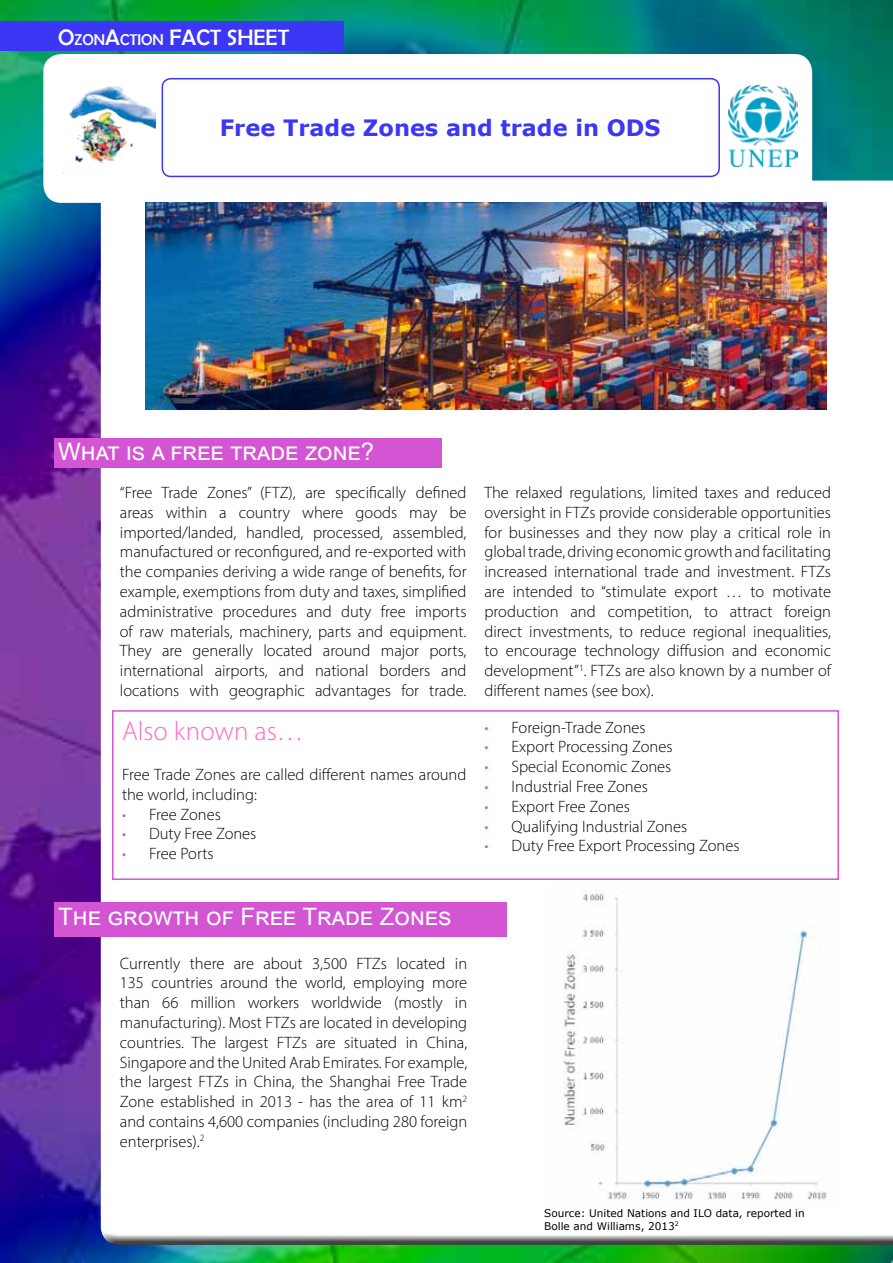
<style>
.page{position:relative;width:893px;height:1263px;background:#fff}
.page>*{position:absolute;margin:0;border:0;box-sizing:border-box;transform-origin:0 0}
.t1{font:300 27px "Myriad Pro";color:#ff69c2}
.t2{font:24px "Arial";color:#fff}
.t3{font:700 22.5px "Verdana";color:#3b37f4}
.t4{font:22.5px "Berlin Sans FB";color:#fff}
.t5{font:300 16.5px/19.8px "Myriad Pro";color:#000;text-align:justify}
.t6{font:10.5px/12.6px "MS Reference Sans Serif";color:#000}
.s1{font-size:15.75px}
.s2{color:#d355d3}
</style>
<div class="page">
<img style="left:0;top:0;width:893px;height:1263px">
<div style="left:98px;top:184px;width:795px;height:1061px;background:#fff"></div>
<div style="left:43px;top:54px;width:769px;height:149px;background:#fff;border-radius:18px"></div>
<div style="left:162px;top:78px;width:558px;height:99px;border:2px solid #3b37f4;border-radius:9px"></div>
<div style="left:0;top:21px;width:343px;height:29px;background:#3b37f4"></div>
<div style="left:54px;top:438px;width:387px;height:30px;background:#d355d3"></div>
<img style="left:62px;top:86px;width:93px;height:88px">
<img style="left:728px;top:85px;width:69px;height:81px">
<img style="left:146px;top:203px;width:680px;height:206px">
<div style="left:112px;top:710px;width:727px;height:170px;border:2px solid #d355d3"></div>
<div style="left:54px;top:903px;width:452px;height:34px;background:#d355d3"></div>
<img style="left:563px;top:889px;width:264px;height:311px">
<h3 class="t4" style="left:58px;top:25px;width:232px">O<span class="s1">ZON</span>A<span class="s1">CTION</span> FACT SHEET</h3>
<h3 class="t3" style="left:220px;top:112px;width:442px">Free Trade Zones and trade in ODS</h3>
<h2 class="t2" style="left:58px;top:435px;width:317px">What is a free trade zone?</h2>
<p class="t5" style="left:120px;top:482px;width:348px">“Free Trade Zones” (FTZ), are specifically defined areas within a country where goods may be imported/landed, handled, processed, assembled, manufactured or reconfigured, and re-exported with the companies deriving a wide range of benefits, for example, exemptions from duty and taxes, simplified administrative procedures and duty free imports of raw materials, machinery, parts and equipment.<br>They are generally located around major ports, international airports, and national borders and locations with geographic advantages for trade.</p>
<p class="t5" style="left:484px;top:482px;width:348px">The relaxed regulations, limited taxes and reduced oversight in FTZs provide considerable opportunities for businesses and they now play a critical role in global trade, driving economic growth and facilitating increased international trade and investment. FTZs are intended to “stimulate export … to motivate production and competition, to attract foreign direct investments, to reduce regional inequalities, to encourage technology diffusion and economic development”<sup>1</sup>. FTZs are also known by a number of different names (see box).</p>
<h1 class="t1" style="left:122px;top:715px;width:183px">Also known as…</h1>
<p class="t5" style="left:122px;top:764px;width:346px">Free Trade Zones are called different names around the world, including:</p>
<p class="t5" style="left:122px;top:804px;width:100px"><span class="s2">•</span> Free Zones</p>
<p class="t5" style="left:122px;top:824px;width:136px"><span class="s2">•</span> Duty Free Zones</p>
<p class="t5" style="left:122px;top:844px;width:93px"><span class="s2">•</span> Free Ports</p>
<p class="t5" style="left:484px;top:717px;width:163px"><span class="s2">•</span> Foreign-Trade Zones</p>
<p class="t5" style="left:484px;top:737px;width:190px"><span class="s2">•</span> Export Processing Zones</p>
<p class="t5" style="left:484px;top:757px;width:188px"><span class="s2">•</span> Special Economic Zones</p>
<p class="t5" style="left:484px;top:776px;width:165px"><span class="s2">•</span> Industrial Free Zones</p>
<p class="t5" style="left:484px;top:796px;width:147px"><span class="s2">•</span> Export Free Zones</p>
<p class="t5" style="left:484px;top:816px;width:204px"><span class="s2">•</span> Qualifying Industrial Zones</p>
<p class="t5" style="left:484px;top:836px;width:257px"><span class="s2">•</span> Duty Free Export Processing Zones</p>
<h2 class="t2" style="left:58px;top:900px;width:395px">The growth of Free Trade Zones</h2>
<p class="t5" style="left:120px;top:953px;width:349px">Currently there are about 3,500 FTZs located in 135 countries around the world, employing more than 66 million workers worldwide (mostly in manufacturing). Most FTZs are located in developing countries. The largest FTZs are situated in China, Singapore and the United Arab Emirates. For example, the largest FTZs in China, the Shanghai Free Trade Zone established in 2013 - has the area of 11 km<sup>2 </sup>and contains 4,600 companies (including 280 foreign enterprises).<sup>2</sup></p>
<p class="t6" style="left:544px;top:1206px;width:262px">Source: United Nations and ILO data, reported in<br>Bolle and Williams, 2013<sup>2</sup></p>
</div>
